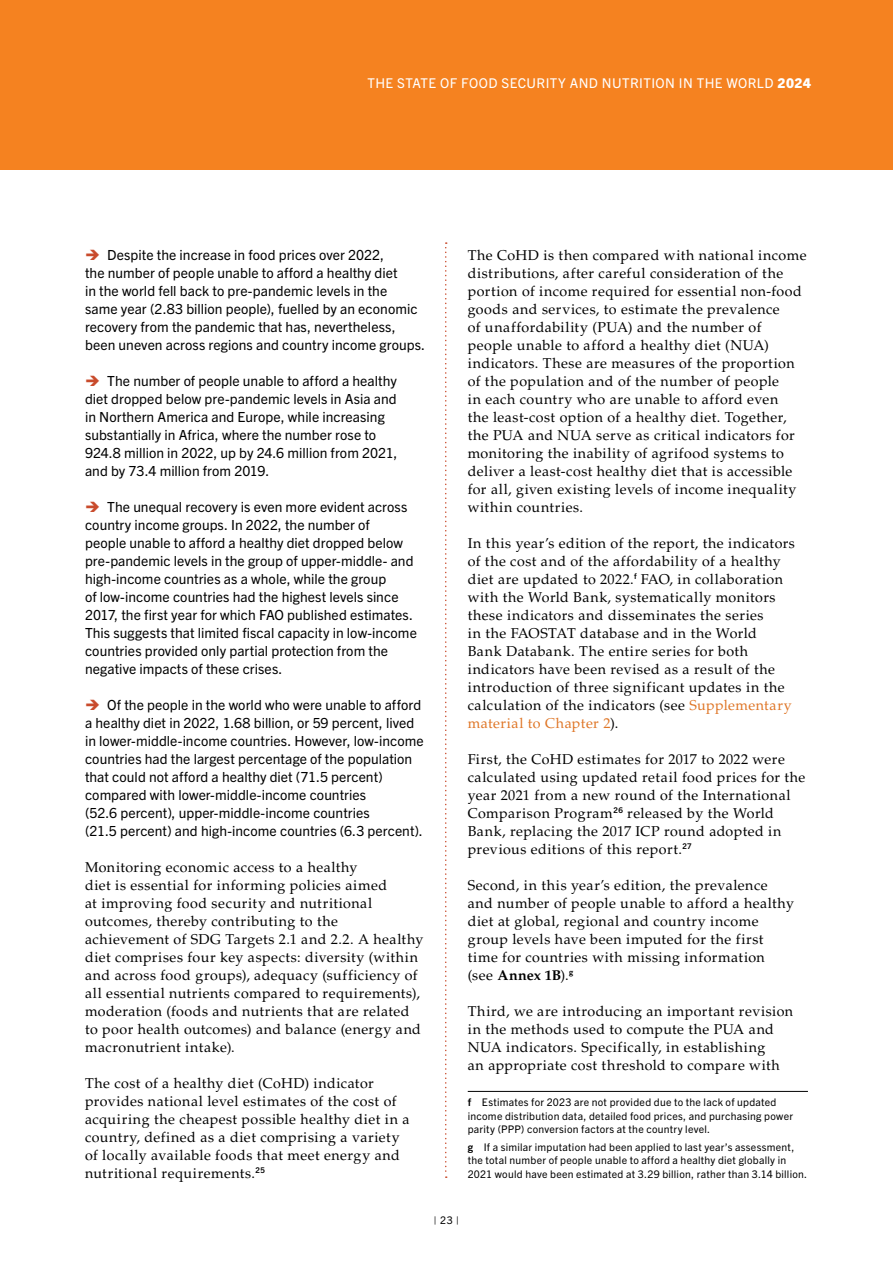
<style>
.page{position:relative;width:893px;height:1263px;background:#fff}
.page>*{position:absolute;margin:0;border:0;box-sizing:border-box;transform-origin:0 0}
.t1{font:14.25px/18px "Palatino LT Std";letter-spacing:.03em;color:#000}
.t2{font:13.95px/18px "Trade Gothic Next LT Pro";letter-spacing:.005em;color:#000}
.t3{font:13.5px "Trade Gothic Next LT Pro";letter-spacing:.03em;color:#fff}
.t4{font:10.5px/13.5px "Trade Gothic Next LT Pro";letter-spacing:.025em;color:#000}
.s1{font-weight:800}
.s2{color:#c94b2c}
.s3{color:#df7627}
.s4{font-weight:700}
</style>
<div class="page">
<svg style="left:445px;top:242px;width:2px;height:936px"></svg>
<div style="left:0;top:0;width:893px;height:170px;background:#f58220"></div>
<hr style="left:468px;top:1091px;width:340px;height:1px;background:#000">
<p class="t3" style="left:367px;top:74px;width:445px">THE STATE OF FOOD SECURITY AND NUTRITION IN THE WORLD <span class="s1">2024</span></p>
<p class="t2" style="left:85px;top:245px;width:342px"><span class="s2">➔</span> Despite the increase in food prices over 2022,<br>the number of people unable to afford a healthy diet<br>in the world fell back to pre-pandemic levels in the<br>same year (2.83 billion people), fuelled by an economic recovery from the pandemic that has, nevertheless, been uneven across regions and country income groups.</p>
<p class="t2" style="left:85px;top:371px;width:314px"><span class="s2">➔</span> The number of people unable to afford a healthy diet dropped below pre-pandemic levels in Asia and in Northern America and Europe, while increasing substantially in Africa, where the number rose to 924.8 million in 2022, up by 24.6 million from 2021, and by 73.4 million from 2019.</p>
<p class="t2" style="left:85px;top:497px;width:333px"><span class="s2">➔</span> The unequal recovery is even more evident across country income groups. In 2022, the number of<br>people unable to afford a healthy diet dropped below pre-pandemic levels in the group of upper-middle- and high-income countries as a whole, while the group<br>of low-income countries had the highest levels since 2017, the first year for which FAO published estimates.<br>This suggests that limited fiscal capacity in low-income countries provided only partial protection from the negative impacts of these crises.</p>
<p class="t2" style="left:85px;top:695px;width:340px"><span class="s2">➔</span> Of the people in the world who were unable to afford a healthy diet in 2022, 1.68 billion, or 59 percent, lived in lower-middle-income countries. However, low-income countries had the largest percentage of the population that could not afford a healthy diet (71.5 percent) compared with lower-middle-income countries<br>(52.6 percent), upper-middle-income countries<br>(21.5 percent) and high-income countries (6.3 percent).</p>
<p class="t1" style="left:85px;top:858px;width:340px">Monitoring economic access to a healthy<br>diet is essential for informing policies aimed<br>at improving food security and nutritional outcomes, thereby contributing to the achievement of SDG Targets 2.1 and 2.2. A healthy diet comprises four key aspects: diversity (within and across food groups), adequacy (sufficiency of all essential nutrients compared to requirements), moderation (foods and nutrients that are related to poor health outcomes) and balance (energy and macronutrient intake).</p>
<p class="t1" style="left:85px;top:1074px;width:326px">The cost of a healthy diet (CoHD) indicator provides national level estimates of the cost of acquiring the cheapest possible healthy diet in a country, defined as a diet comprising a variety of locally available foods that meet energy and nutritional requirements.<sup>25</sup></p>
<p class="t1" style="left:468px;top:246px;width:340px">The CoHD is then compared with national income distributions, after careful consideration of the portion of income required for essential non-food goods and services, to estimate the prevalence<br>of unaffordability (PUA) and the number of people unable to afford a healthy diet (NUA) indicators. These are measures of the proportion of the population and of the number of people<br>in each country who are unable to afford even<br>the least-cost option of a healthy diet. Together, the PUA and NUA serve as critical indicators for monitoring the inability of agrifood systems to deliver a least-cost healthy diet that is accessible for all, given existing levels of income inequality within countries.</p>
<p class="t1" style="left:468px;top:534px;width:329px">In this year’s edition of the report, the indicators of the cost and of the affordability of a healthy diet are updated to 2022.<sup>f</sup> FAO, in collaboration with the World Bank, systematically monitors these indicators and disseminates the series<br>in the FAOSTAT database and in the World<br>Bank Databank. The entire series for both indicators have been revised as a result of the introduction of three significant updates in the calculation of the indicators (see <span class="s3">Supplementary material to Chapter 2</span>).</p>
<p class="t1" style="left:468px;top:750px;width:339px">First, the CoHD estimates for 2017 to 2022 were calculated using updated retail food prices for the year 2021 from a new round of the International Comparison Program<sup>26</sup> released by the World Bank, replacing the 2017 ICP round adopted in previous editions of this report.<sup>27</sup></p>
<p class="t1" style="left:468px;top:876px;width:328px">Second, in this year’s edition, the prevalence and number of people unable to afford a healthy diet at global, regional and country income group levels have been imputed for the first time for countries with missing information<br>(see <span class="s4">Annex 1B</span>).<sup>g</sup></p>
<p class="t1" style="left:468px;top:1002px;width:327px">Third, we are introducing an important revision in the methods used to compute the PUA and NUA indicators. Specifically, in establishing<br>an appropriate cost threshold to compare with</p>
<p class="t4" style="left:468px;top:1095px;width:327px"><span class="s4">f</span> Estimates for 2023 are not provided due to the lack of updated income distribution data, detailed food prices, and purchasing power parity (PPP) conversion factors at the country level.</p>
<p class="t4" style="left:468px;top:1140px;width:341px"><span class="s4">g</span> If a similar imputation had been applied to last year’s assessment, the total number of people unable to afford a healthy diet globally in<br>2021 would have been estimated at 3.29 billion, rather than 3.14 billion.</p>
<p class="t4" style="left:434px;top:1213px;width:27px">| 23 |</p>
</div>
